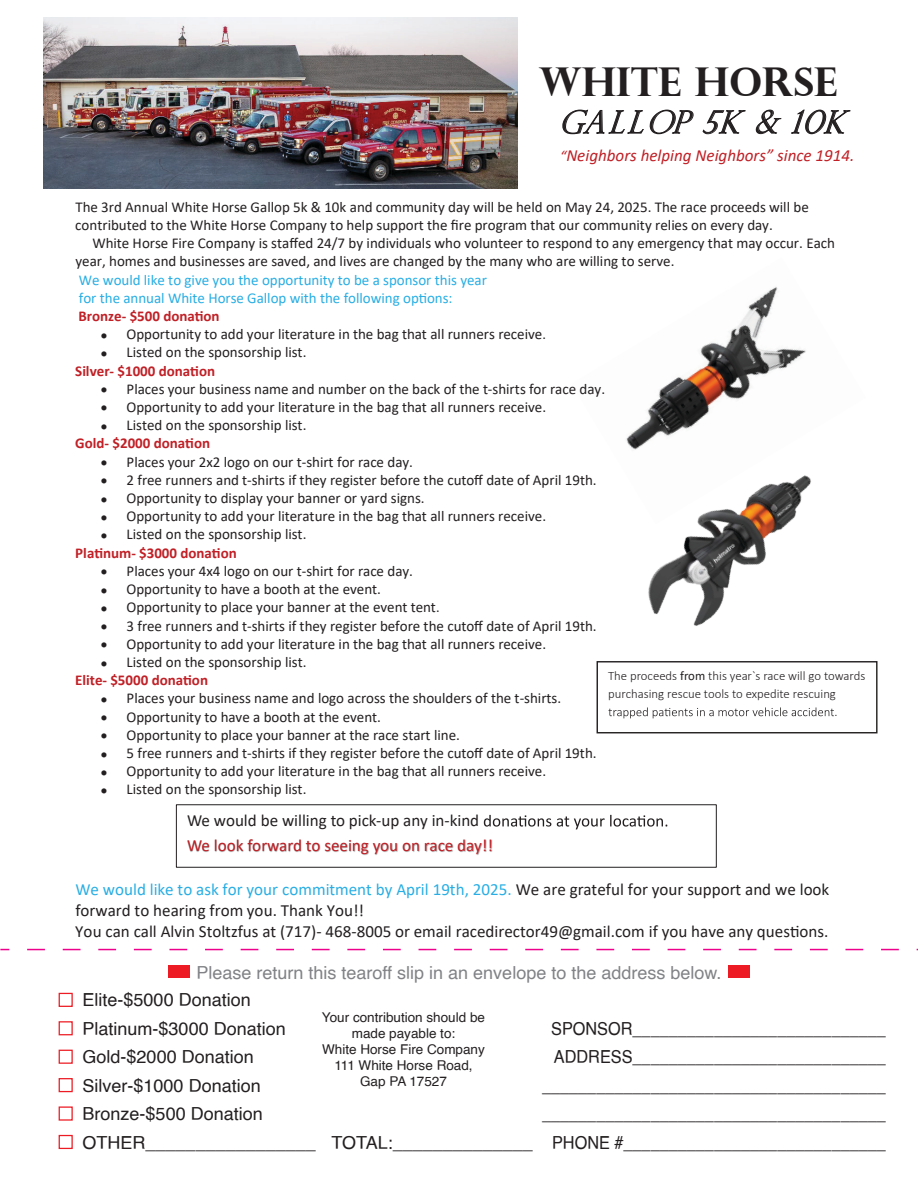
<style>
.page{position:relative;width:918px;height:1188px;background:#fff}
.page>*{position:absolute;margin:0;border:0;box-sizing:border-box;transform-origin:0 0}
.t1{font:700 39.75px "Perpetua Titling";color:#231f20}
.t2{font:italic 300 31.2px "Perpetua Titling";color:#231f20}
.t3{font:18px/28.5px "Helvetica";color:#231f20;text-align:right;scale:.9 1}
.t4{font:18px/28.5px "Helvetica";color:#231f20}
.t5{font:18px "Helvetica";color:#808285}
.t6{font:17.1px/20.9px "Calibri";color:#231f20}
.t7{font:italic 17.1px "Calibri";color:#c02026}
.t8{font:17.1px "Calibri";color:#c02026}
.t9{font:15px/18.3px "Calibri";color:#231f20}
.t10{font:15px/18.1px "Calibri";color:#28aee4}
.t11{font:700 15px "Calibri";letter-spacing:-.005em;color:#c02026}
.t12{font:13.5px/16.2px "Helvetica";color:#231f20;text-align:center}
.t13{font:300 12.75px "Calibri";color:#231f20}
.s1{font-size:15px}
.s2{font-size:14.1px}
.s3{font-weight:700;color:#c02026}
.s4{font-weight:400}
.s5{color:#28aee4}
</style>
<div class="page">
<svg style="left:27px;top:949px;width:872px;height:1px"></svg>
<div style="left:59px;top:993px;width:14px;height:14px;border:1px solid #ed1c24"></div>
<div style="left:59px;top:1021px;width:14px;height:14px;border:1px solid #ed1c24"></div>
<div style="left:59px;top:1050px;width:14px;height:14px;border:1px solid #ed1c24"></div>
<div style="left:59px;top:1078px;width:14px;height:14px;border:1px solid #ed1c24"></div>
<div style="left:59px;top:1106px;width:14px;height:15px;border:1px solid #ed1c24"></div>
<div style="left:59px;top:1135px;width:14px;height:14px;border:1px solid #ed1c24"></div>
<img style="left:659px;top:287px;width:147px;height:105px">
<img style="left:596px;top:392px;width:215px;height:326px">
<img style="left:44px;top:18px;width:474px;height:171px">
<svg style="left:562px;top:109px;width:184px;height:26px"></svg>
<svg style="left:755px;top:109px;width:96px;height:26px"></svg>
<div style="left:597px;top:661px;width:281px;height:72px;background:#fff;border:1px solid #231f20"></div>
<svg style="left:608px;top:707px;width:226px;height:11px"></svg>
<div style="left:176px;top:804px;width:541px;height:64px;background:#fff;border:1px solid #231f20"></div>
<svg style="left:484px;top:815px;width:183px;height:14px"></svg>
<img style="left:177px;top:829px;width:401px;height:28px">
<div style="left:728px;top:966px;width:22px;height:12px;background:#ed1c24"></div>
<div style="left:168px;top:966px;width:22px;height:12px;background:#ed1c24"></div>
<h1 class="t1" style="left:539px;top:57px;width:300px">WHITE HORSE</h1>
<h2 class="t2" style="left:558px;top:103px;width:299px">GALLOP 5K &amp; 10K</h2>
<p class="t7" style="left:560px;top:144px;width:296px"><span class="s1">“</span>Neighbors helping Neighbors” since 1914.</p>
<p class="t9" style="left:75px;top:197px;width:735px">The 3rd Annual White Horse Gallop 5k &amp; 10k and community day will be held on May 24, 2025. The race proceeds will be contributed to the White Horse Company to help support the fire program that our community relies on every day.</p>
<p class="t9" style="left:75px;top:234px;width:761px;text-indent:17px">White Horse Fire Company is staffed 24/7 by individuals who volunteer to respond to any emergency that may occur. Each year, homes and businesses are saved, and lives are changed by the many who are willing to serve.</p>
<p class="t10" style="left:79px;top:270px;width:410px">We would like to give you the opportunity to be a sponsor this year for the annual White Horse Gallop with the following options:</p>
<p class="t11" style="left:79px;top:305px;width:143px">Bronze- $500 donation</p>
<p class="t9" style="left:101px;top:325px;width:447px">• Opportunity to add your literature in the bag that all runners receive<span class="s2">.</span></p>
<p class="t9" style="left:75px;top:343px;width:233px;text-indent:26px">• Listed on the sponsorship list.<br><span class="s3">Silver- $1000 donation</span></p>
<p class="t9" style="left:101px;top:379px;width:506px">• Places your business name and number on the back of the t-shirts for race day.</p>
<p class="t9" style="left:101px;top:397px;width:447px">• Opportunity to add your literature in the bag that all runners receive.</p>
<p class="t9" style="left:75px;top:416px;width:233px;text-indent:26px">• Listed on the sponsorship list.<br><span class="s3">Gold- $2000 donation</span></p>
<p class="t9" style="left:101px;top:452px;width:314px">• Places your 2x2 logo on our t-shirt for race day.</p>
<p class="t9" style="left:101px;top:470px;width:497px">• 2 free runners and t-shirts if they register before the cutoff date of April 19th.</p>
<p class="t9" style="left:101px;top:488px;width:325px">• Opportunity to display your banner or yard signs.</p>
<p class="t9" style="left:101px;top:507px;width:447px">• Opportunity to add your literature in the bag that all runners receive.</p>
<p class="t9" style="left:75px;top:525px;width:233px;text-indent:26px">• Listed on the sponsorship list.<br><span class="s3">Platinum- $3000 donation</span></p>
<p class="t9" style="left:101px;top:561px;width:313px">• Places your 4x4 logo on our t-shirt for race day.</p>
<p class="t9" style="left:101px;top:580px;width:281px">• Opportunity to have a booth at the event.</p>
<p class="t9" style="left:101px;top:598px;width:340px">• Opportunity to place your banner at the event tent<span class="s2">.</span></p>
<p class="t9" style="left:101px;top:616px;width:497px">• 3 free runners and t-shirts if they register before the cutoff date of April 19th.</p>
<p class="t9" style="left:101px;top:634px;width:447px">• Opportunity to add your literature in the bag that all runners receive.</p>
<p class="t9" style="left:75px;top:653px;width:233px;text-indent:26px">• Listed on the sponsorship list.<br><span class="s3">Elite- $5000 donation</span></p>
<p class="t9" style="left:101px;top:689px;width:462px">• Places your business name and logo across the shoulders of the t-shirts.</p>
<p class="t9" style="left:101px;top:707px;width:281px">• Opportunity to have a booth at the event.</p>
<p class="t9" style="left:101px;top:725px;width:361px">• Opportunity to place your banner at the race start line.</p>
<p class="t9" style="left:101px;top:744px;width:497px">• 5 free runners and t-shirts if they register before the cutoff date of April 19th.</p>
<p class="t9" style="left:101px;top:762px;width:447px">• Opportunity to add your literature in the bag that all runners receive.</p>
<p class="t9" style="left:101px;top:780px;width:207px">• Listed on the sponsorship list.</p>
<p class="t13" style="left:608px;top:668px;width:259px">The proceeds <span class="s4">from</span> this year`s race will go towards</p>
<p class="t13" style="left:608px;top:686px;width:229px">purchasing rescue tools to expedite rescuing</p>
<p class="t13" style="left:834px;top:704px;width:5px">.</p>
<p class="t6" style="left:187px;top:810px;width:294px">We would be willing to pick-up any in-kind</p>
<p class="t8" style="left:187px;top:834px;width:307px">We look forward to seeing you on race day!!</p>
<p class="t6" style="left:75px;top:879px;width:756px"><span class="s5">We would like to ask for your commitment by April 19th, 2025.</span> We are grateful for your support and we look forward to hearing from you. Thank You!!<br>You can call Alvin Stoltzfus at (717)- 468-8005 or email racedirector49@gmail.com if you have any questions.</p>
<p class="t5" style="left:196px;top:958px;width:527px">Please return this tearoff slip in an envelope to the address below.</p>
<p class="t4" style="left:83px;top:986px;width:452px">Elite-$5000 Donation<br>Platinum-$3000 Donation<br>Gold-$2000 Donation<br>Silver-$1000 Donation<br>Bronze-$500 Donation<br>OTHER_________________ TOTAL:______________</p>
<p class="t12" style="left:322px;top:1009px;width:165px">Your contribution should be made payable to:<br>White Horse Fire Company<br>111 White Horse Road,<br>Gap PA 17527</p>
<p class="t3" style="left:542px;top:1015px;width:384px">SPONSOR____________________________ ADDRESS____________________________ ______________________________________ ______________________________________ PHONE #_____________________________</p>
</div>
